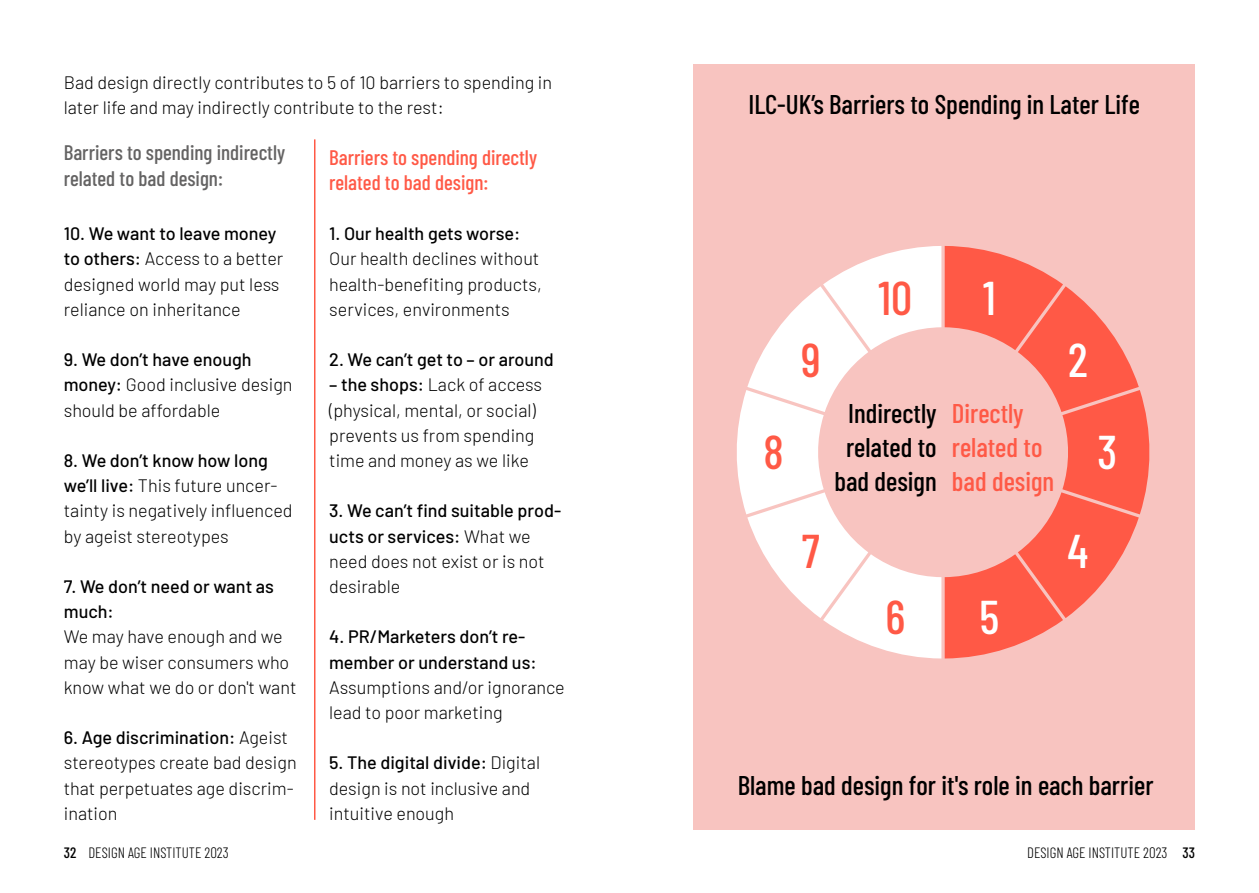
<style>
.page{position:relative;width:1259px;height:893px;background:#fff}
.page>*{position:absolute;margin:0;border:0;box-sizing:border-box;transform-origin:0 0}
.t1{font:500 47.25px "Barlow Condensed";color:#ff5946}
.t2{font:500 47.25px "Barlow Condensed";color:#fff}
.t3{font:500 27px/34.2px "Barlow Condensed";color:#000;text-align:center}
.t4{font:500 27px/34.2px "Barlow Condensed";color:#ff5946}
.t5{font:500 21px/25.2px "Barlow Condensed";color:#646363}
.t6{font:500 21px/25.2px "Barlow Condensed";color:#ff5946}
.t7{font:300 18px/25.2px "Barlow";color:#000}
.t8{font:500 18px/25.2px "Barlow";color:#000}
.t9{font:300 15px "Barlow Condensed";color:#000}
.s1{font-weight:500}
.s2{font-weight:300}
</style>
<div class="page">
<div style="left:693px;top:64px;width:502px;height:765px;background:#f8c4c0"></div>
<svg style="left:737px;top:246px;width:413px;height:412px"></svg>
<hr style="left:314px;top:139px;width:1px;height:681px;background:#ff5946">
<p class="t7" style="left:64px;top:69px;width:490px">Bad design directly contributes to 5 of 10 barriers to spending in later life and may indirectly contribute to the rest:</p>
<p class="t5" style="left:64px;top:139px;width:223px">Barriers to spending indirectly related to bad design:</p>
<p class="t7" style="left:64px;top:220px;width:221px"><span class="s1">10. We want to leave money to others:</span> Access to a better designed world may put less reliance on inheritance</p>
<p class="t7" style="left:64px;top:346px;width:230px"><span class="s1">9. We don’t have enough money:</span> Good inclusive design should be affordable</p>
<p class="t7" style="left:64px;top:447px;width:230px"><span class="s1">8. We don’t know how long we’ll live:</span> This future uncer&shy;tainty is negatively influenced by ageist stereotypes</p>
<p class="t8" style="left:64px;top:572px;width:212px">7. We don’t need or want as much:</p>
<p class="t7" style="left:64px;top:623px;width:234px">We may have enough and we may be wiser consumers who know what we do or don't want</p>
<p class="t7" style="left:64px;top:724px;width:234px"><span class="s1">6. Age discrimination:</span> Ageist stereotypes create bad design that perpetuates age discrim&shy;ination</p>
<p class="t6" style="left:329px;top:143px;width:209px">Barriers to spending directly related to bad design:</p>
<p class="t8" style="left:329px;top:220px;width:193px">1. Our health gets worse:</p>
<p class="t7" style="left:329px;top:245px;width:214px">Our health declines without health-benefiting products, services, environments</p>
<p class="t8" style="left:329px;top:346px;width:226px">2. We can’t get to – or around</p>
<p class="t7" style="left:329px;top:371px;width:214px"><span class="s1">– the shops:</span> Lack of access (physical, mental, or social) prevents us from spending time and money as we like</p>
<p class="t8" style="left:329px;top:497px;width:234px">3. We can’t find suitable prod&shy;ucts or services: <span class="s2">What we need does not exist or is not desirable</span></p>
<p class="t8" style="left:329px;top:623px;width:209px">4. PR/Marketers don’t re&shy;member or understand us:</p>
<p class="t7" style="left:329px;top:673px;width:237px">Assumptions and/or ignorance lead to poor marketing</p>
<p class="t7" style="left:329px;top:749px;width:212px"><span class="s1">5. The digital divide:</span> Digital design is not inclusive and intuitive enough</p>
<h2 class="t3" style="left:748px;top:85px;width:393px">ILC-UK’s Barriers to Spending in Later Life</h2>
<h1 class="t1" style="left:763px;top:418px;width:22px">8</h1>
<h1 class="t1" style="left:801px;top:326px;width:21px">9</h1>
<h1 class="t1" style="left:802px;top:517px;width:20px">7</h1>
<h1 class="t1" style="left:878px;top:264px;width:35px">10</h1>
<h1 class="t2" style="left:983px;top:264px;width:14px">1</h1>
<h2 class="t3" style="left:834px;top:394px;width:104px">Indirectly related to bad design</h2>
<h2 class="t4" style="left:952px;top:394px;width:104px">Directly related to bad design</h2>
<h1 class="t1" style="left:885px;top:584px;width:21px">6</h1>
<h1 class="t2" style="left:979px;top:584px;width:21px">5</h1>
<h1 class="t2" style="left:1068px;top:326px;width:21px">2</h1>
<h1 class="t2" style="left:1097px;top:418px;width:21px">3</h1>
<h1 class="t2" style="left:1067px;top:517px;width:22px">4</h1>
<h2 class="t3" style="left:737px;top:766px;width:417px">Blame bad design for it's role in each barrier</h2>
<p class="t9" style="left:64px;top:842px;width:167px"><span class="s1">32</span> DESIGN AGE INSTITUTE 2023</p>
<p class="t9" style="left:1027px;top:842px;width:169px">DESIGN AGE INSTITUTE 2023 <span class="s1">33</span></p>
</div>
